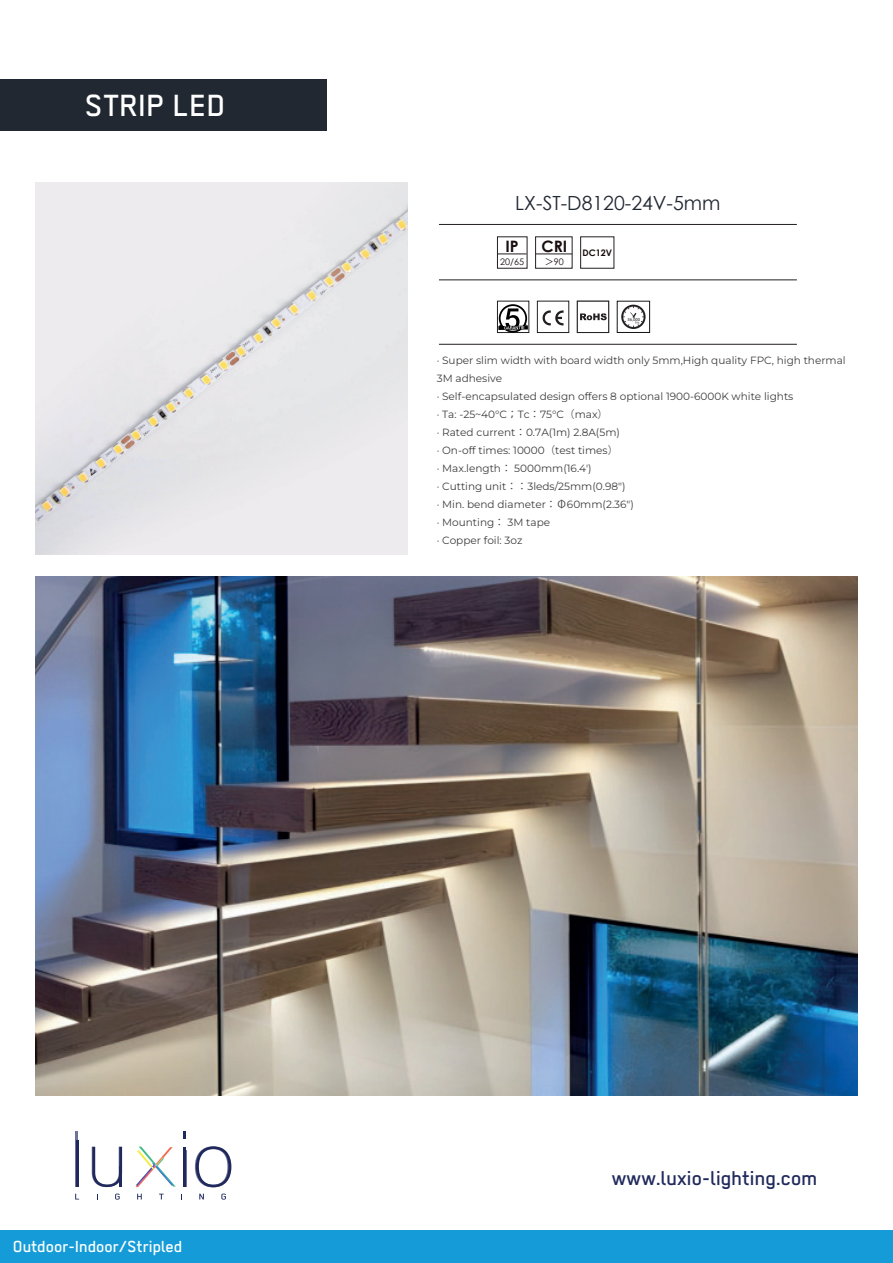
<style>
.page{position:relative;width:893px;height:1263px;background:#fff}
.page>*{position:absolute;margin:0;border:0;box-sizing:border-box;transform-origin:0 0}
.t1{font:500 34.5px "Regular";color:#fff}
.t2{font:500 22.5px "Regular";color:#20295c}
.t3{font:19.5px "Century Gothic";color:#212832}
.t4{font:500 18px "Regular";color:#fff}
.t5{font:700 15.75px "Century Gothic";color:#190d0e}
.t6{font:10.5px/18px "Montserrat";color:#3e3e3f}
.t7{font:9px "Century Gothic";color:#190d0e}
.t8{font:700 9px "Century Gothic";color:#190d0e}
.t9{font:4.5px "Myriad Pro";color:#231f20}
.s1{font-family:"Koz Go Pr 6 N"}
</style>
<div class="page">
<div style="left:0;top:79px;width:327px;height:51px;background:#212832"></div>
<hr style="left:439px;top:344px;width:358px;height:1px;background:#231f20">
<hr style="left:439px;top:279px;width:358px;height:1px;background:#231f20">
<hr style="left:439px;top:224px;width:358px;height:1px;background:#231f20">
<div style="left:537px;top:301px;width:32px;height:32px;border:1px solid #231f20"></div>
<svg style="left:543px;top:310px;width:21px;height:15px"></svg>
<div style="left:577px;top:301px;width:32px;height:32px;border:1px solid #231f20"></div>
<svg style="left:580px;top:313px;width:27px;height:7px"></svg>
<svg style="left:497px;top:254px;width:29px;height:1px"></svg>
<hr style="left:536px;top:254px;width:36px;height:1px;background:#231f20">
<svg style="left:136px;top:1147px;width:40px;height:40px"></svg>
<hr style="left:183px;top:1147px;width:2px;height:40px;background:#20295c">
<hr style="left:76px;top:1140px;width:3px;height:47px;background:#20295c">
<hr style="left:75px;top:1131px;width:3px;height:56px;background:#20295c">
<svg style="left:92px;top:1147px;width:30px;height:40px"></svg>
<hr style="left:120px;top:1167px;width:2px;height:20px;background:#20295c">
<hr style="left:184px;top:1150px;width:2px;height:37px;background:#20295c">
<svg style="left:183px;top:1131px;width:2px;height:8px"></svg>
<svg style="left:195px;top:1146px;width:36px;height:41px"></svg>
<svg style="left:75px;top:1194px;width:4px;height:5px"></svg>
<svg style="left:115px;top:1193px;width:5px;height:6px"></svg>
<svg style="left:137px;top:1194px;width:5px;height:5px"></svg>
<svg style="left:159px;top:1194px;width:5px;height:5px"></svg>
<svg style="left:199px;top:1194px;width:5px;height:5px"></svg>
<svg style="left:221px;top:1193px;width:5px;height:6px"></svg>
<div style="left:1px;top:1230px;width:892px;height:33px;background:#159cd8"></div>
<div style="left:617px;top:301px;width:33px;height:32px;border:1px solid #111416"></div>
<svg style="left:621px;top:305px;width:25px;height:24px"></svg>
<div style="left:497px;top:301px;width:32px;height:32px;border:1px solid #231f20"></div>
<svg style="left:498px;top:304px;width:30px;height:28px"></svg>
<img style="left:35px;top:576px;width:823px;height:519px">
<img style="left:35px;top:182px;width:372px;height:372px">
<h1 class="t1" style="left:85px;top:86px;width:142px">STRIP LED</h1>
<h3 class="t3" style="left:515px;top:189px;width:207px">LX-ST-D8120-24V-5mm</h3>
<h3 class="t5" style="left:505px;top:234px;width:15px">IP</h3>
<p class="t7" style="left:500px;top:255px;width:25px">20/65</p>
<h3 class="t5" style="left:541px;top:234px;width:27px">CRI</h3>
<p class="t7" style="left:545px;top:255px;width:20px"><span class="s1">＞</span>90</p>
<p class="t8" style="left:582px;top:246px;width:31px">DC12V</p>
<p class="t9" style="left:627px;top:317px;width:14px">36,000</p>
<p class="t6" style="left:437px;top:351px;width:410px">· Super slim width with board width only 5mm,High quality FPC, high thermal 3M adhesive<br>· Self-encapsulated design offers 8 optional 1900-6000K white lights<br>· Ta: -25~40°C<span class="s1">；</span>Tc<span class="s1">：</span>75°C<span class="s1">（</span>max<span class="s1">）<br></span>· Rated current<span class="s1">：</span>0.7A(1m) 2.8A(5m)<br>· On-off times: 10000<span class="s1">（</span>test times<span class="s1">）<br></span>· Max.length<span class="s1">：</span> 5000mm(16.4′)<br>· Cutting unit<span class="s1">：：</span>3leds/25mm(0.98")<br>· Min. bend diameter<span class="s1">：Φ</span>60mm(2.36")<br>· Mounting<span class="s1">：</span> 3M tape<br>· Copper foil: 3oz</p>
<h3 class="t4" style="left:13px;top:1236px;width:171px">Outdoor-Indoor/Stripled</h3>
<h2 class="t2" style="left:612px;top:1165px;width:207px">www.luxio-lighting.com</h2>
</div>
